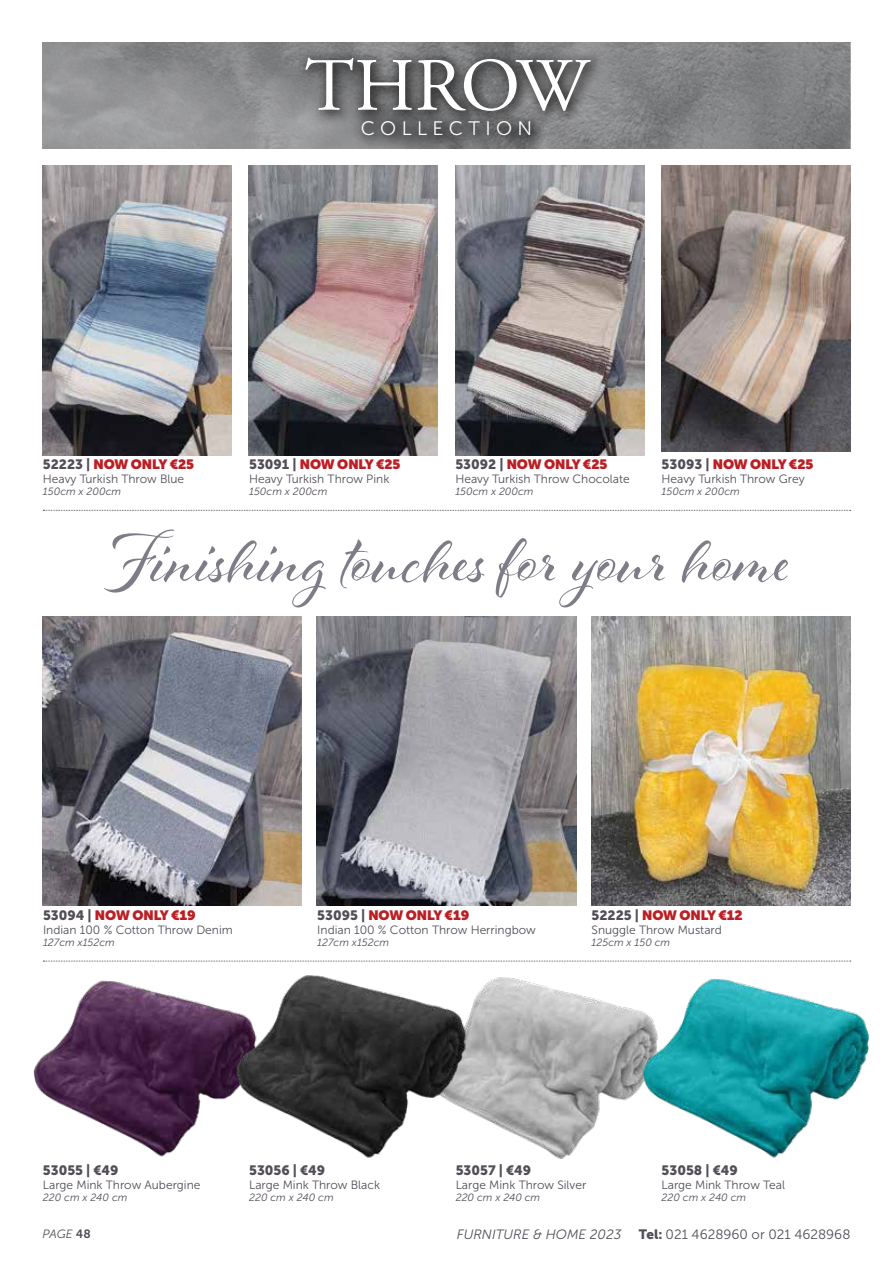
<style>
.page{position:relative;width:893px;height:1263px;background:#fff}
.page>*{position:absolute;margin:0;border:0;box-sizing:border-box;transform-origin:0 0}
.t1{font:78px "Al Fresco";color:#7f7c87}
.t2{font:75px "Adobe Garamond Pro";letter-spacing:-.02em;color:#fff}
.t3{font:19.5px "Museo Sans 300";letter-spacing:.275em;color:#fff}
.t4{font:900 13.5px "Museo Sans Display";color:#bb1e23}
.t5{font:13.5px "Museo Sans 900";color:#524d57}
.t6{font:13.5px "Museo Sans 300";color:#524d57}
.t7{font:italic 13.5px "Museo Sans 300";color:#524d57}
.t8{font:12px "Museo Sans 300";color:#524d57}
.t9{font:italic 12px "Museo Sans 300";color:#524d57}
.t10{font:italic 10.5px "Museo Sans 300";color:#524d57}
.s1{font-family:"Museo Sans 900";font-weight:400;color:#524d57}
.s2{font-family:"Museo Sans 700";font-style:normal}
.s3{font-family:"Museo Sans 900"}
</style>
<div class="page">
<svg style="left:43px;top:43px;width:807px;height:106px;background:#898a8b"></svg>
<img style="left:43px;top:166px;width:189px;height:289px">
<img style="left:249px;top:166px;width:189px;height:289px">
<img style="left:455px;top:166px;width:189px;height:289px">
<img style="left:661px;top:166px;width:189px;height:285px">
<img style="left:33px;top:980px;width:190px;height:177px">
<img style="left:471px;top:977px;width:159px;height:182px">
<img style="left:43px;top:617px;width:259px;height:289px">
<img style="left:317px;top:617px;width:259px;height:289px">
<img style="left:591px;top:617px;width:259px;height:289px">
<img style="left:223px;top:975px;width:248px;height:183px">
<img style="left:630px;top:978px;width:239px;height:180px">
<div style="left:295px;top:48px;width:312px;height:103px;background:#000;opacity:.75"></div>
<svg style="left:43px;top:510px;width:808px;height:1px"></svg>
<svg style="left:43px;top:961px;width:808px;height:1px"></svg>
<h2 class="t2" style="left:305px;top:41px;width:285px">THROW</h2>
<h3 class="t3" style="left:361px;top:118px;width:173px">COLLECTION</h3>
<p class="t4" style="left:43px;top:457px;width:153px"><span class="s1">52223 |</span> NOW ONLY €25</p>
<p class="t8" style="left:43px;top:472px;width:143px">Heavy Turkish Throw Blue</p>
<p class="t10" style="left:43px;top:486px;width:80px">150cm x 200cm</p>
<p class="t4" style="left:249px;top:457px;width:153px"><span class="s1">53091 |</span> NOW ONLY €25</p>
<p class="t8" style="left:249px;top:472px;width:142px">Heavy Turkish Throw Pink</p>
<p class="t10" style="left:249px;top:486px;width:80px">150cm x 200cm</p>
<p class="t4" style="left:455px;top:457px;width:154px"><span class="s1">53092 |</span> NOW ONLY €25</p>
<p class="t8" style="left:455px;top:472px;width:176px">Heavy Turkish Throw Chocolate</p>
<p class="t10" style="left:455px;top:486px;width:80px">150cm x 200cm</p>
<p class="t4" style="left:662px;top:457px;width:153px"><span class="s1">53093 |</span> NOW ONLY €25</p>
<p class="t8" style="left:662px;top:472px;width:145px">Heavy Turkish Throw Grey</p>
<p class="t10" style="left:662px;top:486px;width:80px">150cm x 200cm</p>
<h1 class="t1" style="left:104px;top:508px;width:687px">Finishing touches for your home</h1>
<p class="t4" style="left:43px;top:907px;width:154px"><span class="s1">53094 |</span> NOW ONLY €19</p>
<p class="t8" style="left:43px;top:923px;width:191px">Indian 100 % Cotton Throw Denim</p>
<p class="t10" style="left:43px;top:936px;width:73px">127cm x152cm</p>
<p class="t4" style="left:317px;top:907px;width:153px"><span class="s1">53095 |</span> NOW ONLY €19</p>
<p class="t8" style="left:317px;top:923px;width:220px">Indian 100 % Cotton Throw Herringbow</p>
<p class="t10" style="left:317px;top:936px;width:73px">127cm x152cm</p>
<p class="t4" style="left:592px;top:907px;width:152px"><span class="s1">52225 |</span> NOW ONLY €12</p>
<p class="t8" style="left:592px;top:923px;width:132px">Snuggle Throw Mustard</p>
<p class="t10" style="left:592px;top:936px;width:80px">125cm x 150 cm</p>
<p class="t5" style="left:43px;top:1163px;width:77px">53055 | €49</p>
<p class="t8" style="left:43px;top:1178px;width:159px">Large Mink Throw Aubergine</p>
<p class="t10" style="left:43px;top:1191px;width:86px">220 cm x 240 cm</p>
<p class="t5" style="left:249px;top:1163px;width:78px">53056 | €49</p>
<p class="t8" style="left:249px;top:1178px;width:132px">Large Mink Throw Black</p>
<p class="t10" style="left:249px;top:1191px;width:86px">220 cm x 240 cm</p>
<p class="t5" style="left:456px;top:1163px;width:77px">53057 | €49</p>
<p class="t8" style="left:456px;top:1178px;width:132px">Large Mink Throw Silver</p>
<p class="t10" style="left:456px;top:1191px;width:86px">220 cm x 240 cm</p>
<p class="t5" style="left:662px;top:1163px;width:78px">53058 | €49</p>
<p class="t8" style="left:662px;top:1178px;width:125px">Large Mink Throw Teal</p>
<p class="t10" style="left:662px;top:1191px;width:86px">220 cm x 240 cm</p>
<p class="t9" style="left:43px;top:1227px;width:50px">PAGE <span class="s2">48</span></p>
<p class="t7" style="left:457px;top:1227px;width:166px">FURNITURE &amp; HOME 2023</p>
<p class="t6" style="left:639px;top:1227px;width:213px"><span class="s3">Tel:</span> 021 4628960 or 021 4628968</p>
</div>
